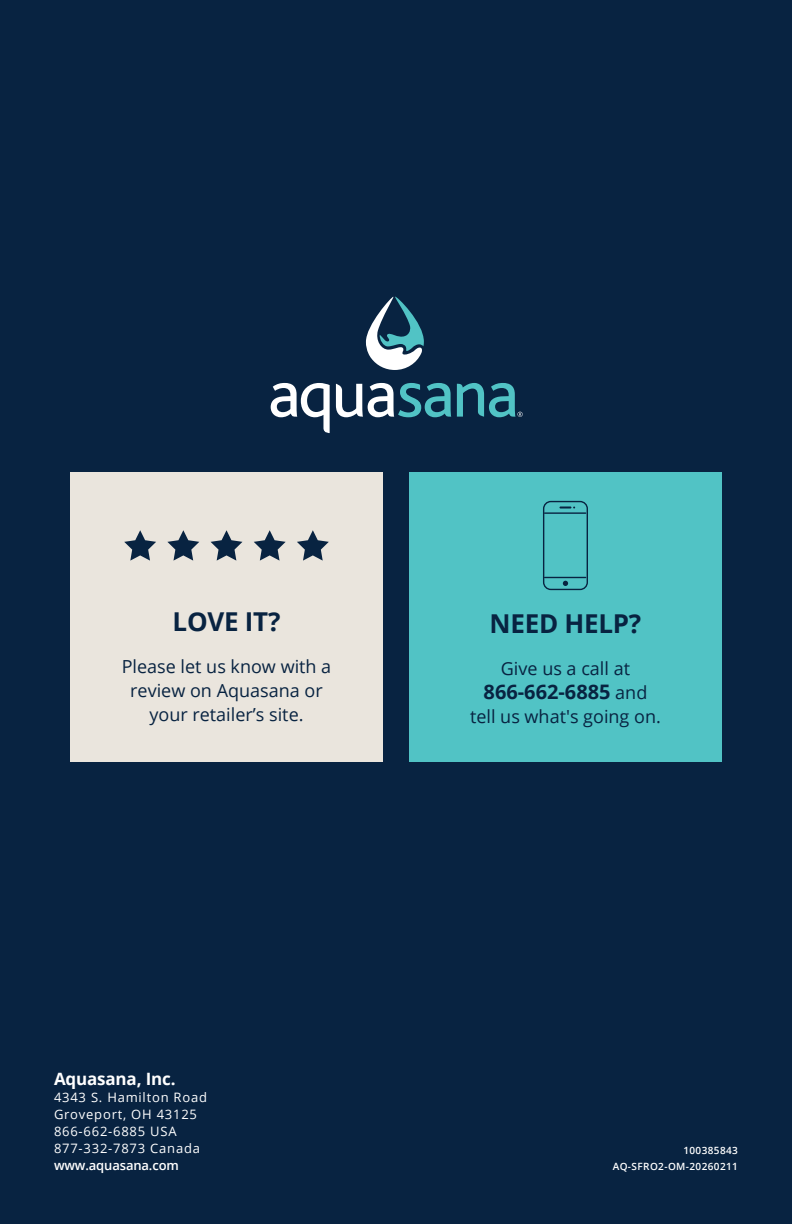
<style>
.page{position:relative;width:792px;height:1224px;background:#082341}
.page>*{position:absolute;margin:0;border:0;box-sizing:border-box;transform-origin:0 0}
.t1{font:700 26px "Open Sans";letter-spacing:-.01em;color:#082341}
.t2{font:700 20px "Open Sans";color:#082341}
.t3{font:18px/24px "Open Sans";color:#082341;text-align:center}
.t4{font:700 17px "Open Sans";letter-spacing:-.01em;color:#fff}
.t5{font:13px/17px "Open Sans";letter-spacing:.06em;color:#fff}
.t6{font:600 13px "Open Sans";letter-spacing:-.01em;color:#fff}
.t7{font:600 10px/16px "Open Sans";letter-spacing:.04em;color:#fff;text-align:right}
.s1{font-weight:400;font-size:18px}
</style>
<div class="page">
<svg style="left:271px;top:383px;width:59px;height:51px"></svg>
<svg style="left:336px;top:383px;width:115px;height:34px"></svg>
<svg style="left:366px;top:296px;width:58px;height:74px"></svg>
<svg style="left:457px;top:383px;width:66px;height:34px"></svg>
<div style="left:409px;top:473px;width:313px;height:289px;background:#51c3c5"></div>
<div style="left:543px;top:501px;width:45px;height:89px;border:1px solid #082341;border-radius:7px"></div>
<hr style="left:545px;top:512px;width:41px;height:2px;background:#082341">
<hr style="left:545px;top:577px;width:41px;height:1px;background:#082341">
<svg style="left:560px;top:507px;width:15px;height:2px"></svg>
<svg style="left:563px;top:581px;width:5px;height:5px"></svg>
<div style="left:70px;top:473px;width:313px;height:289px;background:#eae5dd"></div>
<svg style="left:124px;top:530px;width:32px;height:31px"></svg>
<svg style="left:167px;top:530px;width:32px;height:31px"></svg>
<svg style="left:211px;top:530px;width:31px;height:31px"></svg>
<svg style="left:254px;top:530px;width:32px;height:31px"></svg>
<svg style="left:297px;top:530px;width:32px;height:31px"></svg>
<h1 class="t1" style="left:173px;top:603px;width:109px">LOVE IT?</h1>
<p class="t3" style="left:122px;top:654px;width:211px">Please let us know with a review on Aquasana or your retailer’s site.</p>
<p class="t4" style="left:54px;top:1067px;width:123px">Aquasana, Inc.</p>
<p class="t5" style="left:54px;top:1088px;width:155px">4343 S. Hamilton Road<br>Groveport, OH 43125<br>866-662-6885 USA<br>877-332-7873 Canada</p>
<p class="t6" style="left:54px;top:1156px;width:126px">www.aquasana.com</p>
<h1 class="t1" style="left:490px;top:605px;width:153px">NEED HELP?</h1>
<p class="t3" style="left:501px;top:656px;width:131px">Give us a call at</p>
<p class="t2" style="left:484px;top:678px;width:165px">866-662-6885 <span class="s1">and</span></p>
<p class="t3" style="left:470px;top:704px;width:192px">tell us what's going on.</p>
<p class="t7" style="left:613px;top:1142px;width:127px">100385843<br>AQ-SFRO2-OM-20260211</p>
</div>
